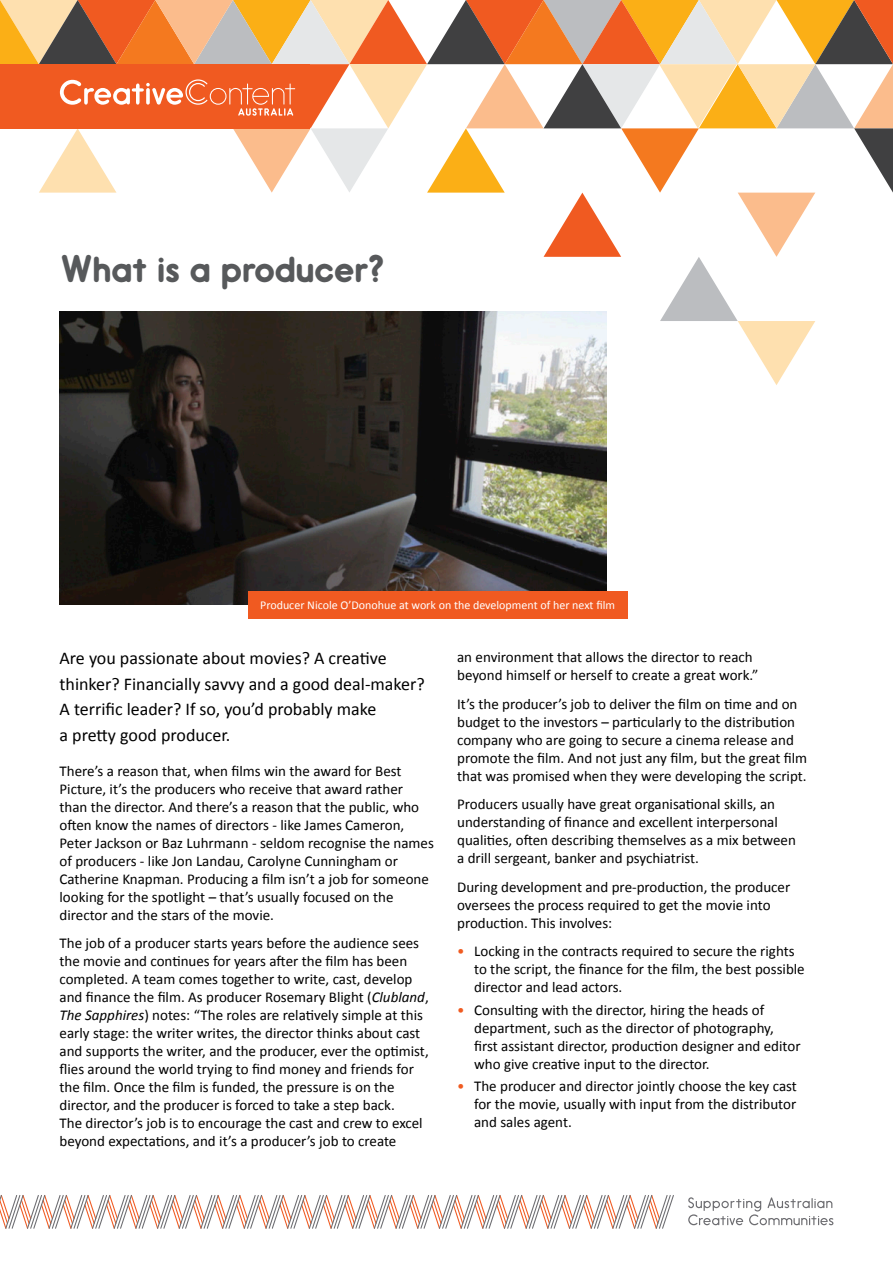
<style>
.page{position:relative;width:893px;height:1263px;background:#fff}
.page>*{position:absolute;margin:0;border:0;box-sizing:border-box;transform-origin:0 0}
.Heading_1{font:36px "Hiruko Pro";letter-spacing:-.015em;color:#57595b}
.Intro_para{font:18px/25.5px "Calibri";color:#000}
.Body{font:15px/18px "Calibri";color:#000}
.t1{font:12px "Calibri";color:#fff}
.s1{font-style:italic}
.s2{color:#f05b21}
</style>
<div class="page">
<svg style="left:0;top:1195px;width:674px;height:34px"></svg>
<svg style="left:688px;top:1197px;width:145px;height:28px"></svg>
<svg style="left:0;top:0;width:893px;height:385px"></svg>
<img style="left:60px;top:312px;width:546px;height:293px">
<div style="left:248px;top:591px;width:379px;height:27px;background:#f05a21"></div>
<p class="Heading_1" style="left:60px;top:247px;width:326px">What is a producer?</p>
<p class="t1" style="left:260px;top:597px;width:356px">Producer Nicole O’Donohue at work on the development of her next film</p>
<p class="Intro_para" style="left:60px;top:645px;width:367px">Are you passionate about movies? A creative thinker? Financially savvy and a good deal-maker?<br>A terrific leader? If so, you’d probably make<br>a pretty good producer.</p>
<p class="Body" style="left:60px;top:762px;width:376px">There’s a reason that, when films win the award for Best Picture, it’s the producers who receive that award rather than the director. And there’s a reason that the public, who often know the names of directors - like James Cameron, Peter Jackson or Baz Luhrmann - seldom recognise the names of producers - like Jon Landau, Carolyne Cunningham or Catherine Knapman. Producing a film isn’t a job for someone looking for the spotlight – that’s usually focused on the director and the stars of the movie.</p>
<p class="Body" style="left:60px;top:934px;width:371px">The job of a producer starts years before the audience sees the movie and continues for years after the film has been completed. A team comes together to write, cast, develop and finance the film. As producer Rosemary Blight (<span class="s1">Clubland</span>, <span class="s1">The Sapphires</span>) notes: “The roles are relatively simple at this early stage: the writer writes, the director thinks about cast and supports the writer, and the producer, ever the optimist, flies around the world trying to find money and friends for the film. Once the film is funded, the pressure is on the director, and the producer is forced to take a step back.<br>The director’s job is to encourage the cast and crew to excel beyond expectations, and it’s a producer’s job to create</p>
<p class="Body" style="left:457px;top:648px;width:303px">an environment that allows the director to reach beyond himself or herself to create a great work.”</p>
<p class="Body" style="left:457px;top:695px;width:352px">It’s the producer’s job to deliver the film on time and on budget to the investors – particularly to the distribution company who are going to secure a cinema release and promote the film. And not just any film, but the great film that was promised when they were developing the script.</p>
<p class="Body" style="left:457px;top:795px;width:340px">Producers usually have great organisational skills, an understanding of finance and excellent interpersonal qualities, often describing themselves as a mix between a drill sergeant, banker and psychiatrist.</p>
<p class="Body" style="left:457px;top:878px;width:335px">During development and pre-production, the producer oversees the process required to get the movie into production. This involves:</p>
<p class="Body" style="left:474px;top:942px;width:332px;text-indent:-17px"><span class="s2">•</span> Locking in the contracts required to secure the rights to the script, the finance for the film, the best possible director and lead actors.</p>
<p class="Body" style="left:474px;top:1001px;width:328px;text-indent:-17px"><span class="s2">•</span> Consulting with the director, hiring the heads of department, such as the director of photography, first assistant director, production designer and editor who give creative input to the director.</p>
<p class="Body" style="left:474px;top:1077px;width:324px;text-align:justify;text-indent:-17px"><span class="s2">•</span> The producer and director jointly choose the key cast for the movie, usually with input from the distributor and sales agent.</p>
</div>
